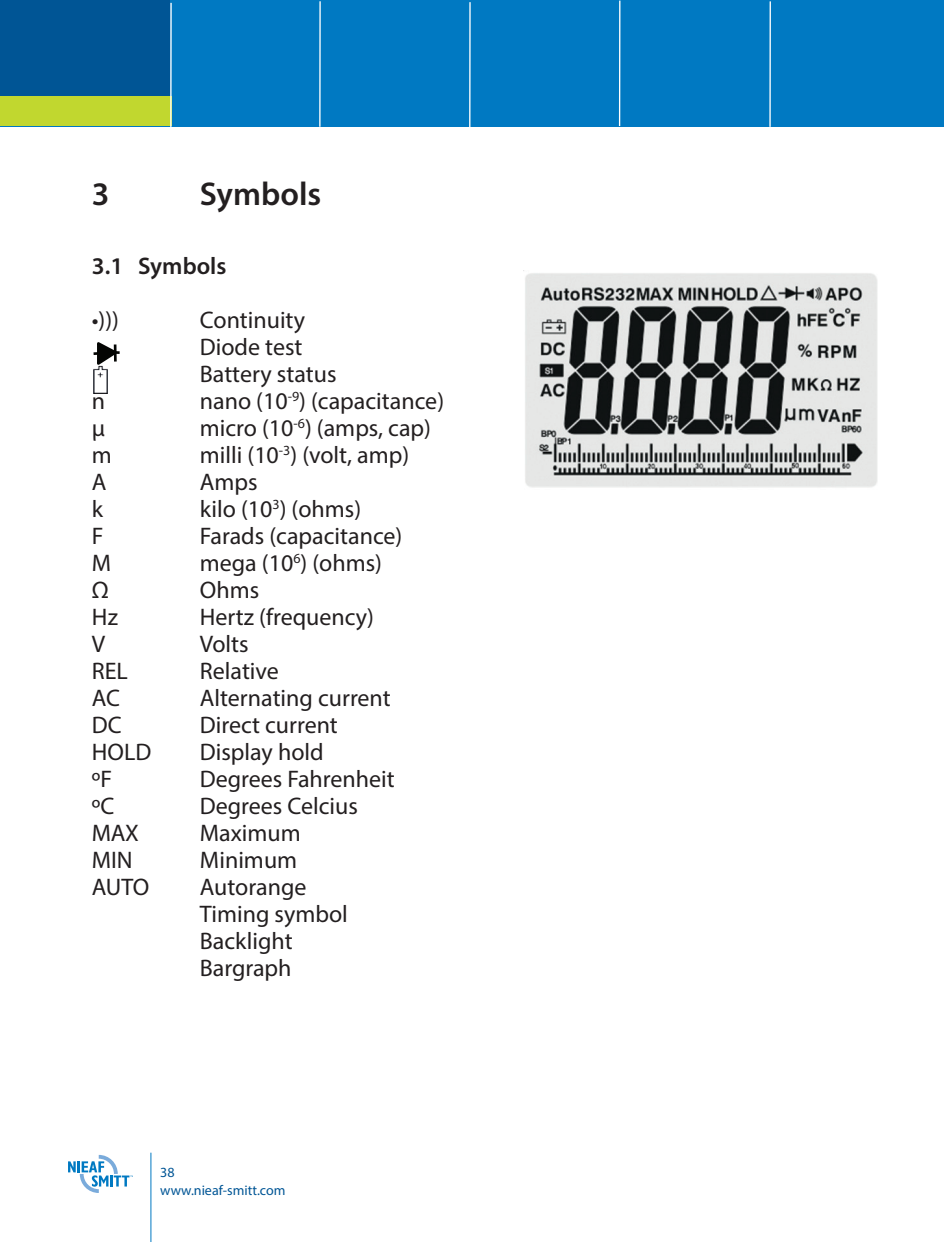
<style>
.page{position:relative;width:944px;height:1242px;background:#fff}
.page>*{position:absolute;margin:0;border:0;box-sizing:border-box;transform-origin:0 0}
.t1{font:600 33px "Myriad Pro";color:#231f20}
.t2{font:24px/27px "Myriad Pro";color:#231f20}
.t3{font:600 24px "Myriad Pro";color:#231f20}
.t4{font:14.1px/18px "Myriad Pro";color:#005595}
</style>
<div class="page">
<div style="left:0;top:0;width:944px;height:126px;background:#0079c2"></div>
<div style="left:0;top:0;width:170px;height:114px;background:#005595"></div>
<div style="left:0;top:96px;width:171px;height:30px;background:#c1d72f"></div>
<hr style="left:170px;top:3px;width:2px;height:125px;background:#fff">
<hr style="left:319px;top:1px;width:2px;height:126px;background:#fff">
<hr style="left:469px;top:2px;width:2px;height:126px;background:#fff">
<hr style="left:619px;top:1px;width:1px;height:125px;background:#fff">
<hr style="left:769px;top:1px;width:2px;height:126px;background:#fff">
<hr style="left:150px;top:1152px;width:1px;height:90px;background:#0079c2">
<svg style="left:68px;top:1154px;width:65px;height:39px"></svg>
<svg style="left:94px;top:342px;width:26px;height:23px"></svg>
<img style="left:94px;top:365px;width:13px;height:29px">
<img style="left:523px;top:270px;width:355px;height:218px">
<h1 class="t1" style="left:92px;top:173px;width:19px">3</h1>
<h1 class="t1" style="left:200px;top:173px;width:123px">Symbols</h1>
<p class="t3" style="left:92px;top:250px;width:136px">3.1 Symbols</p>
<p class="t2" style="left:92px;top:306px;width:29px">•)))</p>
<p class="t2" style="left:200px;top:306px;width:138px">Continuity<br>Diode test<br>Battery status</p>
<p class="t2" style="left:92px;top:387px;width:15px">n</p>
<p class="t2" style="left:200px;top:387px;width:246px">nano (10<sup>-9</sup>) (capacitance)</p>
<p class="t2" style="left:92px;top:414px;width:15px">µ</p>
<p class="t2" style="left:200px;top:414px;width:233px">micro (10<sup>-6</sup>) (amps, cap)</p>
<p class="t2" style="left:92px;top:441px;width:22px">m</p>
<p class="t2" style="left:200px;top:441px;width:211px">milli (10<sup>-3</sup>) (volt, amp)</p>
<p class="t2" style="left:92px;top:468px;width:16px">A</p>
<p class="t2" style="left:200px;top:468px;width:59px">Amps</p>
<p class="t2" style="left:92px;top:495px;width:13px">k</p>
<p class="t2" style="left:200px;top:495px;width:163px">kilo (10<sup>3</sup>) (ohms)</p>
<p class="t2" style="left:92px;top:522px;width:13px">F</p>
<p class="t2" style="left:200px;top:522px;width:204px">Farads (capacitance)</p>
<p class="t2" style="left:92px;top:549px;width:21px">M</p>
<p class="t2" style="left:200px;top:549px;width:184px">mega (10<sup>6</sup>) (ohms)</p>
<p class="t2" style="left:92px;top:576px;width:18px">Ω</p>
<p class="t2" style="left:200px;top:576px;width:61px">Ohms</p>
<p class="t2" style="left:92px;top:603px;width:28px">Hz</p>
<p class="t2" style="left:200px;top:603px;width:176px">Hertz (frequency)</p>
<p class="t2" style="left:92px;top:630px;width:15px">V</p>
<p class="t2" style="left:200px;top:630px;width:50px">Volts</p>
<p class="t2" style="left:92px;top:657px;width:38px">REL</p>
<p class="t2" style="left:200px;top:657px;width:81px">Relative</p>
<p class="t2" style="left:92px;top:684px;width:30px">AC</p>
<p class="t2" style="left:200px;top:684px;width:192px">Alternating current</p>
<p class="t2" style="left:92px;top:711px;width:31px">DC</p>
<p class="t2" style="left:200px;top:711px;width:140px">Direct current</p>
<p class="t2" style="left:92px;top:738px;width:61px">HOLD</p>
<p class="t2" style="left:200px;top:738px;width:125px">Display hold</p>
<p class="t2" style="left:92px;top:765px;width:22px">ºF</p>
<p class="t2" style="left:200px;top:765px;width:196px">Degrees Fahrenheit</p>
<p class="t2" style="left:92px;top:792px;width:24px">ºC</p>
<p class="t2" style="left:200px;top:792px;width:160px">Degrees Celcius</p>
<p class="t2" style="left:92px;top:819px;width:49px">MAX</p>
<p class="t2" style="left:200px;top:819px;width:102px">Maximum</p>
<p class="t2" style="left:92px;top:846px;width:42px">MIN</p>
<p class="t2" style="left:200px;top:846px;width:99px">Minimum</p>
<p class="t2" style="left:92px;top:873px;width:59px">AUTO</p>
<p class="t2" style="left:200px;top:873px;width:150px">Autorange<br>Timing symbol<br>Backlight<br>Bargraph</p>
<p class="t4" style="left:160px;top:1163px;width:127px">38 www.nieaf-smitt.com</p>
</div>
